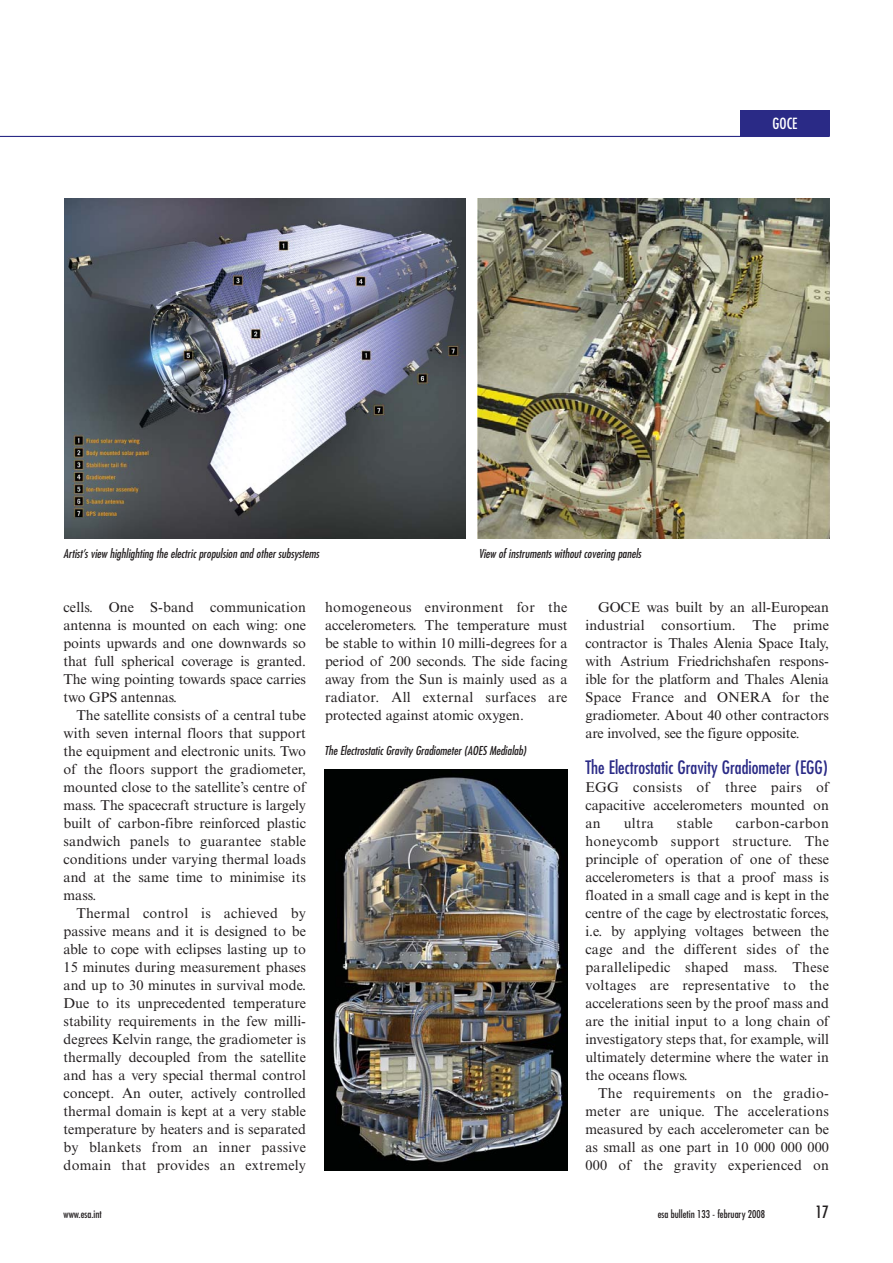
<style>
.page{position:relative;width:893px;height:1263px;background:#fff}
.page>*{position:absolute;margin:0;border:0;box-sizing:border-box;transform-origin:0 0}
.t1{font:condensed 18px "Futura Std";color:#2a2a86}
.t2{font:condensed 16.5px "Futura Std";color:#231f20}
.t3{font:condensed 15px "Futura Std";color:#fff}
.t4{font:14.25px/18px "Times New Roman MT Std";color:#231f20;text-align:justify}
.t5{font:italic condensed 12px "Futura Std";color:#231f20}
.t6{font:condensed 10.5px "Futura Std";color:#231f20}
</style>
<div class="page">
<div style="left:740px;top:110px;width:90px;height:26px;background:#2a2a86"></div>
<hr style="left:0;top:136px;width:830px;height:1px;background:#2a2a86">
<img style="left:477px;top:199px;width:352px;height:340px">
<img style="left:324px;top:769px;width:244px;height:401px">
<img style="left:64px;top:199px;width:401px;height:340px">
<p class="t3" style="left:773px;top:116px;width:26px">GOCE</p>
<p class="t5" style="left:64px;top:548px;width:257px">Artist’s view highlighting the electric propulsion and other subsystems</p>
<p class="t5" style="left:479px;top:547px;width:164px">View of instruments without covering panels</p>
<p class="t4" style="left:64px;top:600px;width:244px">cells. One S-band communication antenna is mounted on each wing: one points upwards and one downwards so that full spherical coverage is granted.<br>The wing pointing towards space carries two GPS antennas.</p>
<p class="t4" style="left:64px;top:708px;width:244px;text-indent:13px">The satellite consists of a central tube with seven internal floors that support the equipment and electronic units. Two of the floors support the gradiometer, mounted close to the satellite’s centre of mass. The spacecraft structure is largely built of carbon-fibre reinforced plastic sandwich panels to guarantee stable conditions under varying thermal loads and at the same time to minimise its mass.</p>
<p class="t4" style="left:64px;top:906px;width:244px;text-indent:13px">Thermal control is achieved by passive means and it is designed to be able to cope with eclipses lasting up to 15 minutes during measurement phases and up to 30 minutes in survival mode.<br>Due to its unprecedented temperature stability requirements in the few milli&shy;degrees Kelvin range, the gradiometer is thermally decoupled from the satellite and has a very special thermal control concept. An outer, actively controlled thermal domain is kept at a very stable temperature by heaters and is separated by blankets from an inner passive domain that provides an extremely</p>
<p class="t4" style="left:325px;top:600px;width:244px">homogeneous environment for the accelerometers. The temperature must be stable to within 10 milli-degrees for a period of 200 seconds. The side facing away from the Sun is mainly used as a radiator. All external surfaces are protected against atomic oxygen.</p>
<p class="t4" style="left:585px;top:600px;width:245px;text-indent:13px">GOCE was built by an all-European industrial consortium. The prime contractor is Thales Alenia Space Italy, with Astrium Friedrichshafen respons&shy;ible for the platform and Thales Alenia Space France and ONERA for the gradiometer. About 40 other contractors are involved, see the figure opposite.</p>
<p class="t1" style="left:585px;top:759px;width:244px">The Electrostatic Gravity Gradiometer (EGG)</p>
<p class="t4" style="left:585px;top:780px;width:245px">EGG consists of three pairs of capacitive accelerometers mounted on an</p>
<p class="t5" style="left:324px;top:745px;width:203px">The Electrostatic Gravity Gradiometer (AOES Medialab)</p>
<p class="t4" style="left:585px;top:816px;width:245px;text-indent:150px">carbon-carbon honeycomb support structure. The principle of operation of one of these accelerometers is that a proof mass is floated in a small cage and is kept in the centre of the cage by electrostatic forces, i.e. by applying voltages between the cage and the different sides of the parallelipedic shaped mass. These voltages are representative to the accelerations seen by the proof mass and are the initial input to a long chain of investigatory steps that, for example, will ultimately determine where the water in the oceans flows.</p>
<p class="t4" style="left:585px;top:1086px;width:245px;text-indent:13px">The requirements on the gradio&shy;meter are unique. The accelerations measured by each accelerometer can be as small as one part in 10 000 000 000<br>000 of the gravity experienced on</p>
<p class="t4" style="left:624px;top:816px;width:32px">ultra</p>
<p class="t4" style="left:677px;top:816px;width:37px">stable</p>
<p class="t6" style="left:64px;top:1209px;width:40px">www.esa.int</p>
<p class="t6" style="left:658px;top:1209px;width:109px">esa bulletin 133 - february 2008</p>
<p class="t2" style="left:815px;top:1204px;width:15px">17</p>
</div>
